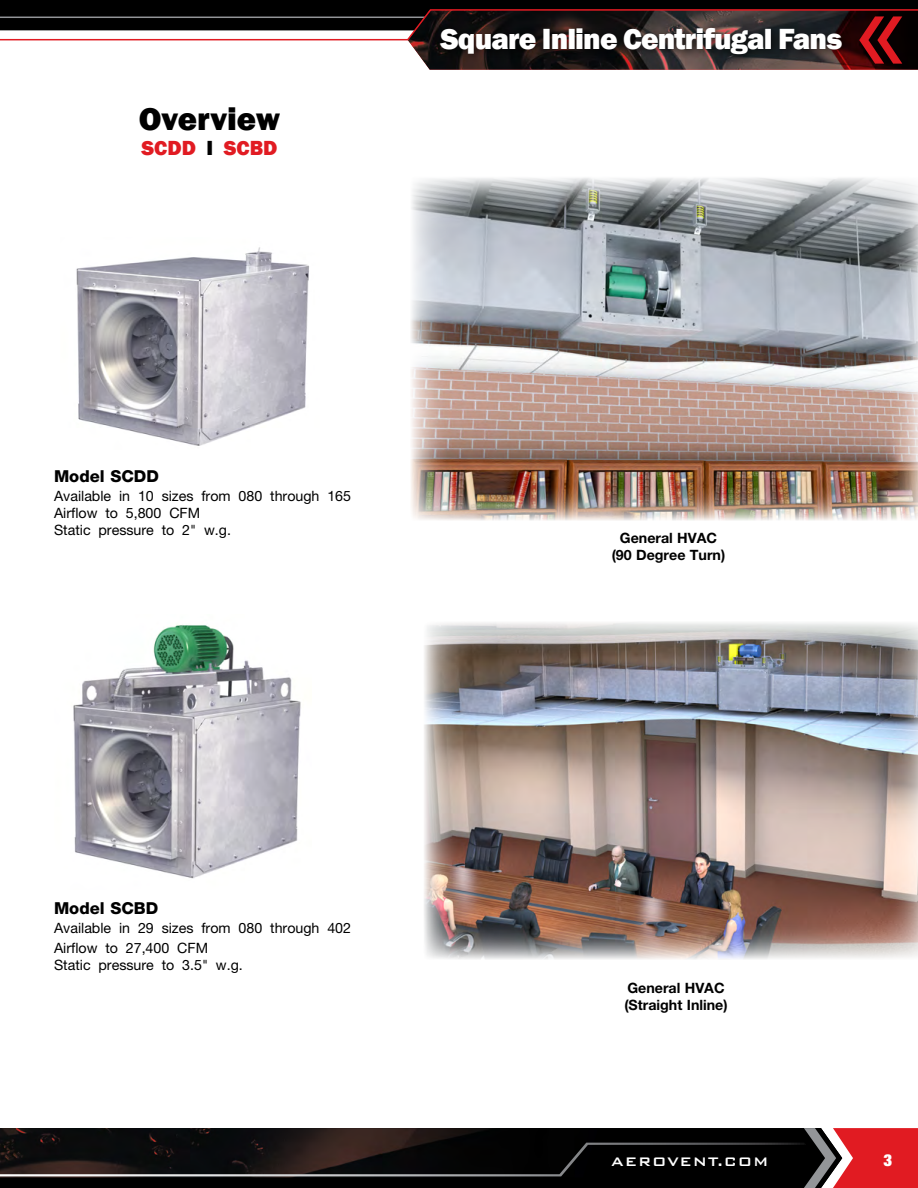
<style>
.page{position:relative;width:918px;height:1188px;background:#fff}
.page>*{position:absolute;margin:0;border:0;box-sizing:border-box;transform-origin:0 0}
.t1{font:800 33px "Franklin Gothic";color:#000}
.t2{font:800 30px "Franklin Gothic";letter-spacing:-.03em;color:#fff}
.t3{font:800 21px "Franklin Gothic";color:#e11b22}
.t4{font:800 16.5px "Helvetica Neue";color:#000}
.t5{font:500 16.5px "Bank Gothic BT";letter-spacing:.05em;color:#fff}
.t6{font:900 expanded 16.5px "Helvetica Neue";color:#fff}
.t7{font:14.25px/17.1px "Helvetica Neue";color:#000}
.t8{font:700 14.25px/17.1px "Helvetica Neue";color:#000}
.s1{color:#000}
</style>
<div class="page">
<svg style="left:0;top:1128px;width:918px;height:60px;background:#261415"></svg>
<div style="left:0;top:0;width:918px;height:31px;background:#000"></div>
<svg style="left:0;top:9px;width:918px;height:61px"></svg>
<div style="left:434px;top:22px;width:417px;height:42px;background:#000;opacity:.75"></div>
<img style="left:424px;top:622px;width:494px;height:337px">
<img style="left:411px;top:178px;width:507px;height:342px">
<img style="left:76px;top:247px;width:233px;height:199px">
<img style="left:73px;top:625px;width:228px;height:254px">
<h1 class="t1" style="left:139px;top:97px;width:143px">Overview</h1>
<h3 class="t3" style="left:142px;top:134px;width:137px">SCDD <span class="s1">I</span> SCBD</h3>
<h2 class="t2" style="left:441px;top:20px;width:403px">Square Inline Centrifugal Fans</h2>
<p class="t4" style="left:54px;top:466px;width:107px">Model SCDD</p>
<p class="t7" style="left:54px;top:487px;width:299px">Available in 10 sizes from 080 through 165<br>Airflow to 5,800 CFM<br>Static pressure to 2" w.g.</p>
<p class="t8" style="left:612px;top:529px;width:115px;text-align:center">General HVAC (90 Degree Turn)</p>
<p class="t4" style="left:54px;top:898px;width:106px">Model SCBD</p>
<p class="t7" style="left:54px;top:918px;width:299px;line-height:19.2px">Available in 29 sizes from 080 through 402<br>Airflow to 27,400 CFM</p>
<p class="t7" style="left:54px;top:956px;width:190px">Static pressure to 3.5" w.g.</p>
<p class="t8" style="left:624px;top:979px;width:105px">General HVAC (Straight Inline)</p>
<p class="t5" style="left:611px;top:1152px;width:159px">AEROVENT.COM</p>
<p class="t6" style="left:884px;top:1150px;width:10px">3</p>
</div>
